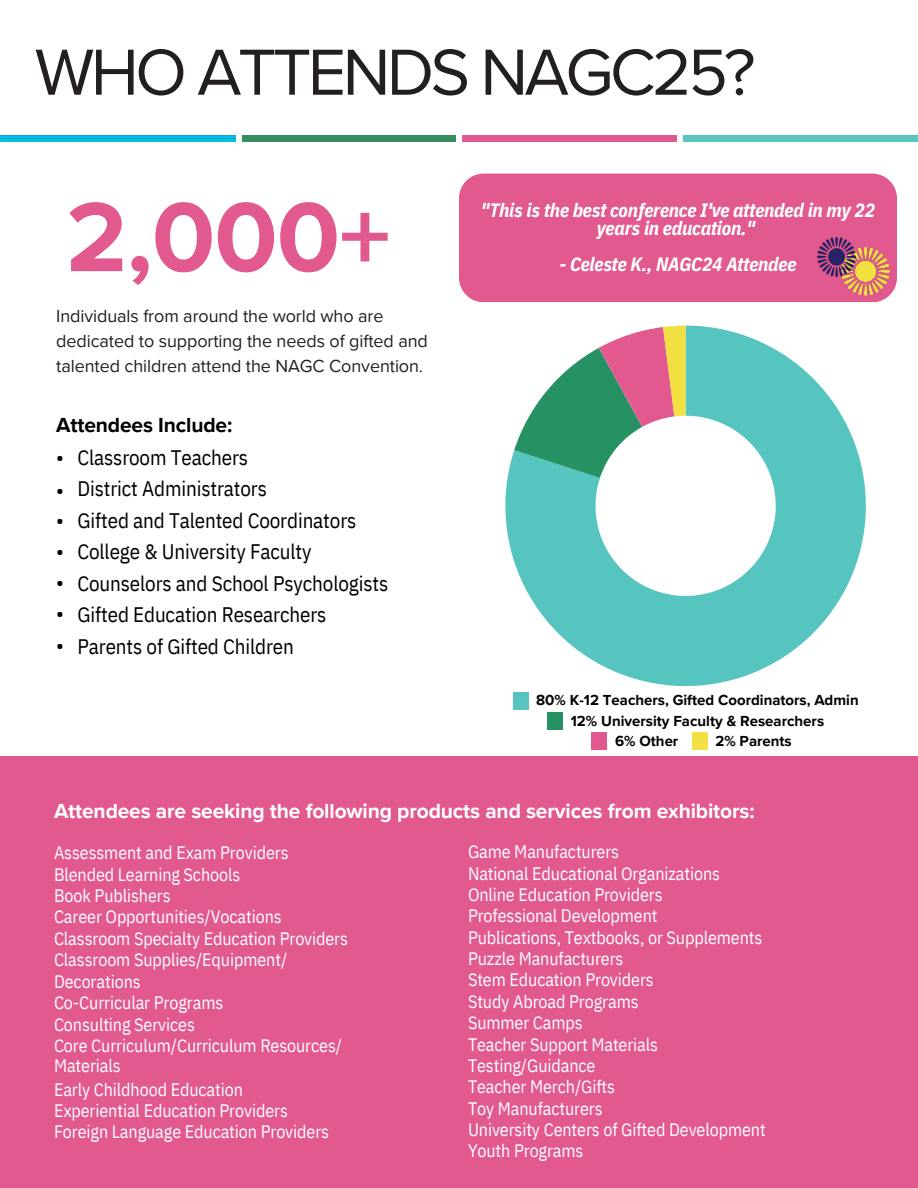
<style>
.page{position:relative;width:918px;height:1188px;background:#fff}
.page>*{position:absolute;margin:0;border:0;box-sizing:border-box;transform-origin:0 0}
.t1{font:700 102px "Proxima Nova";color:#e2598f}
.t2{font:67.5px "Proxima Nova";letter-spacing:-.055em;color:#231f20}
.t3{font:21.45px/31px "IBM Plex Sans Cond";color:#000;text-align:justify}
.t4{font:21px/31.5px "IBM Plex Sans Cond";letter-spacing:-.005em;color:#000}
.t5{font:700 21px "Proxima Nova";letter-spacing:-.005em;color:#fff}
.t6{font:700 21px "IBM Plex Sans Cond";letter-spacing:-.005em;color:#fff}
.t7{font:700 21px "Proxima Nova";letter-spacing:-.005em;color:#000}
.t8{font:italic 700 19.2px/18px "IBM Plex Sans Cond";letter-spacing:-.01em;color:#fff;text-align:center}
.t9{font:18px/21.3px "IBM Plex Sans Cond";letter-spacing:-.005em;color:#fff}
.t10{font:18px/24.8px "Proxima Nova";letter-spacing:-.005em;color:#231f20}
.t11{font:700 15px "Proxima Nova";color:#000}
</style>
<div class="page">
<div style="left:0;top:756px;width:918px;height:432px;background:#e2598f"></div>
<div style="left:0;top:135px;width:459px;height:7px;background:#338d5f"></div>
<div style="left:459px;top:135px;width:459px;height:7px;background:#e2598f"></div>
<svg style="left:0;top:135px;width:237px;height:7px;background:#08b8dd"></svg>
<div style="left:681px;top:135px;width:237px;height:7px;background:#57c4bf"></div>
<hr style="left:237px;top:126px;width:4px;height:34px;background:#fff">
<hr style="left:457px;top:125px;width:4px;height:34px;background:#fff">
<hr style="left:678px;top:122px;width:4px;height:34px;background:#fff">
<svg style="left:505px;top:326px;width:361px;height:360px;fill:#56c4bf"></svg>
<svg style="left:514px;top:326px;width:172px;height:152px"></svg>
<div style="left:513px;top:692px;width:16px;height:17px;background:#56c4bf"></div>
<div style="left:547px;top:713px;width:16px;height:17px;background:#269263"></div>
<div style="left:592px;top:733px;width:15px;height:17px;background:#e2598f"></div>
<div style="left:692px;top:733px;width:16px;height:17px;background:#f2e143"></div>
<div style="left:459px;top:174px;width:438px;height:128px;background:#e2598f;border-radius:25px"></div>
<img style="left:841px;top:247px;width:49px;height:48px">
<img style="left:818px;top:238px;width:38px;height:38px">
<p class="t2" style="left:35px;top:33px;width:722px">WHO ATTENDS NAGC25?</p>
<p class="t1" style="left:66px;top:177px;width:326px">2,000+</p>
<p class="t10" style="left:56px;top:304px;width:373px">Individuals from around the world who are dedicated to supporting the needs of gifted and talented children attend the NAGC Convention.</p>
<p class="t7" style="left:56px;top:413px;width:178px">Attendees Include:</p>
<p class="t3" style="left:56px;top:441px;width:9px">•</p>
<p class="t4" style="left:77px;top:441px;width:312px">Classroom Teachers<br>District Administrators<br>Gifted and Talented Coordinators<br>College &amp; University Faculty<br>Counselors and School Psychologists<br>Gifted Education Researchers<br>Parents of Gifted Children</p>
<h3 class="t3" style="left:56px;top:474px;width:9px">•</h3>
<h5 class="t3" style="left:56px;top:505px;width:9px">• • • • •</h5>
<h5 class="t8" style="left:481px;top:201px;width:396px">"This is the best conference I've attended in my 22 years in education."</h5>
<h5 class="t8" style="left:560px;top:255px;width:238px">- Celeste K., NAGC24 Attendee</h5>
<p class="t11" style="left:536px;top:691px;width:324px">80% K-12 Teachers, Gifted Coordinators, Admin</p>
<p class="t11" style="left:571px;top:712px;width:255px">12% University Faculty &amp; Researchers</p>
<h5 class="t11" style="left:615px;top:732px;width:65px">6% Other</h5>
<h3 class="t11" style="left:715px;top:732px;width:78px">2% Parents</h3>
<h3 class="t6" style="left:54px;top:792px;width:438px">Attendees are seeking the following products and</h3>
<h3 class="t9" style="left:54px;top:842px;width:296px">Assessment and Exam Providers<br>Blended Learning Schools<br>Book Publishers<br>Career Opportunities/Vocations<br>Classroom Specialty Education Providers<br>Classroom Supplies/Equipment/</h3>
<h5 class="t5" style="left:54px;top:799px;width:702px">Attendees are seeking the following products and services from exhibitors:</h5>
<h1 class="t9" style="left:468px;top:841px;width:296px">Game Manufacturers<br>National Educational Organizations<br>Online Education Providers<br>Professional Development<br>Publications, Textbooks, or Supplements<br>Puzzle Manufacturers<br>Stem Education Providers<br>Study Abroad Programs<br>Summer Camps<br>Teacher Support Materials<br>Testing/Guidance<br>Teacher Merch/Gifts<br>Toy Manufacturers</h1>
<h3 class="t9" style="left:468px;top:1119px;width:299px">University Centers of Gifted Development<br>Youth Programs</h3>
<h2 class="t9" style="left:54px;top:971px;width:88px">Decorations</h2>
<p class="t9" style="left:54px;top:992px;width:290px">Co-Curricular Programs<br>Consulting Services<br>Core Curriculum/Curriculum Resources/</p>
<p class="t9" style="left:54px;top:1078px;width:277px">Early Childhood Education<br>Experiential Education Providers<br>Foreign Language Education Providers</p>
<p class="t9" style="left:54px;top:1055px;width:68px">Materials</p>
</div>
